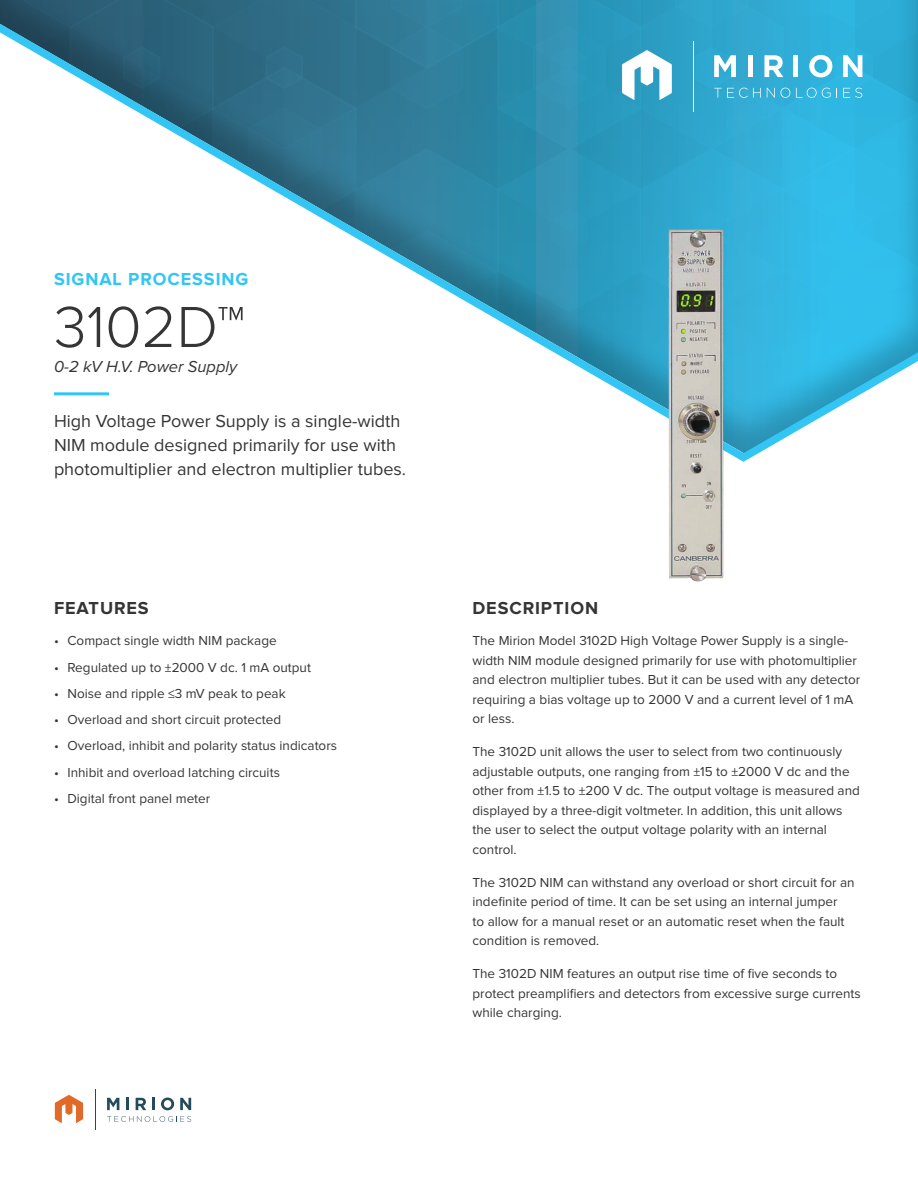
<style>
.page{position:relative;width:918px;height:1188px;background:#fff}
.page>*{position:absolute;margin:0;border:0;box-sizing:border-box;transform-origin:0 0}
.Main_Header{font:300 60px "Proxima Nova";color:#363536}
.Body_Copy{font:18px/24px "Proxima Nova";color:#363536}
.Small_Header{font:700 18px "Proxima Nova";letter-spacing:.05em;color:#363536}
.Small_Header-2{font:700 18px "Proxima Nova";letter-spacing:.05em;color:#33c5f3}
.subheader{font:italic 16.5px "Proxima Nova";color:#363536}
.Body_Copy_Small{font:13.5px/19.5px "Proxima Nova";color:#363536}
</style>
<div class="page">
<hr style="left:95px;top:1090px;width:1px;height:40px;background:#244b59">
<svg style="left:107px;top:1116px;width:84px;height:6px"></svg>
<svg style="left:107px;top:1098px;width:12px;height:12px"></svg>
<svg style="left:126px;top:1098px;width:3px;height:12px"></svg>
<svg style="left:136px;top:1098px;width:10px;height:12px"></svg>
<svg style="left:152px;top:1098px;width:3px;height:12px"></svg>
<svg style="left:161px;top:1098px;width:13px;height:12px"></svg>
<svg style="left:180px;top:1098px;width:11px;height:12px"></svg>
<svg style="left:55px;top:1095px;width:28px;height:28px"></svg>
<svg style="left:0;top:0;width:918px;height:455px"></svg>
<img style="left:669px;top:229px;width:55px;height:352px">
<p class="Small_Header-2" style="left:54px;top:271px;width:196px">SIGNAL PROCESSING</p>
<p class="Main_Header" style="left:54px;top:300px;width:192px">3102D™</p>
<p class="subheader" style="left:54px;top:359px;width:185px">0-2 kV H.V. Power Supply</p>
<p class="Body_Copy" style="left:54px;top:409px;width:354px">High Voltage Power Supply is a single-width<br>NIM module designed primarily for use with photomultiplier and electron multiplier tubes.</p>
<p class="Small_Header" style="left:54px;top:600px;width:96px">FEATURES</p>
<p class="Small_Header" style="left:472px;top:600px;width:127px">DESCRIPTION</p>
<p class="Body_Copy_Small" style="left:54px;top:632px;width:224px">• Compact single width NIM package</p>
<p class="Body_Copy_Small" style="left:54px;top:658px;width:258px">• Regulated up to ±2000 V dc. 1 mA output</p>
<p class="Body_Copy_Small" style="left:54px;top:684px;width:233px">• Noise and ripple ≤3 mV peak to peak</p>
<p class="Body_Copy_Small" style="left:54px;top:711px;width:229px">• Overload and short circuit protected</p>
<p class="Body_Copy_Small" style="left:54px;top:737px;width:285px">• Overload, inhibit and polarity status indicators</p>
<p class="Body_Copy_Small" style="left:54px;top:763px;width:227px">• Inhibit and overload latching circuits</p>
<p class="Body_Copy_Small" style="left:54px;top:789px;width:158px">• Digital front panel meter</p>
<p class="Body_Copy_Small" style="left:472px;top:632px;width:389px">The Mirion Model 3102D High Voltage Power Supply is a single&shy;width NIM module designed primarily for use with photomultiplier and electron multiplier tubes. But it can be used with any detector requiring a bias voltage up to 2000 V and a current level of 1 mA or less.</p>
<p class="Body_Copy_Small" style="left:472px;top:743px;width:389px">The 3102D unit allows the user to select from two continuously adjustable outputs, one ranging from ±15 to ±2000 V dc and the other from ±1.5 to ±200 V dc. The output voltage is measured and displayed by a three-digit voltmeter. In addition, this unit allows the user to select the output voltage polarity with an internal control.</p>
<p class="Body_Copy_Small" style="left:472px;top:873px;width:384px">The 3102D NIM can withstand any overload or short circuit for an indefinite period of time. It can be set using an internal jumper<br>to allow for a manual reset or an automatic reset when the fault condition is removed.</p>
<p class="Body_Copy_Small" style="left:472px;top:965px;width:390px">The 3102D NIM features an output rise time of five seconds to protect preamplifiers and detectors from excessive surge currents while charging.</p>
</div>
